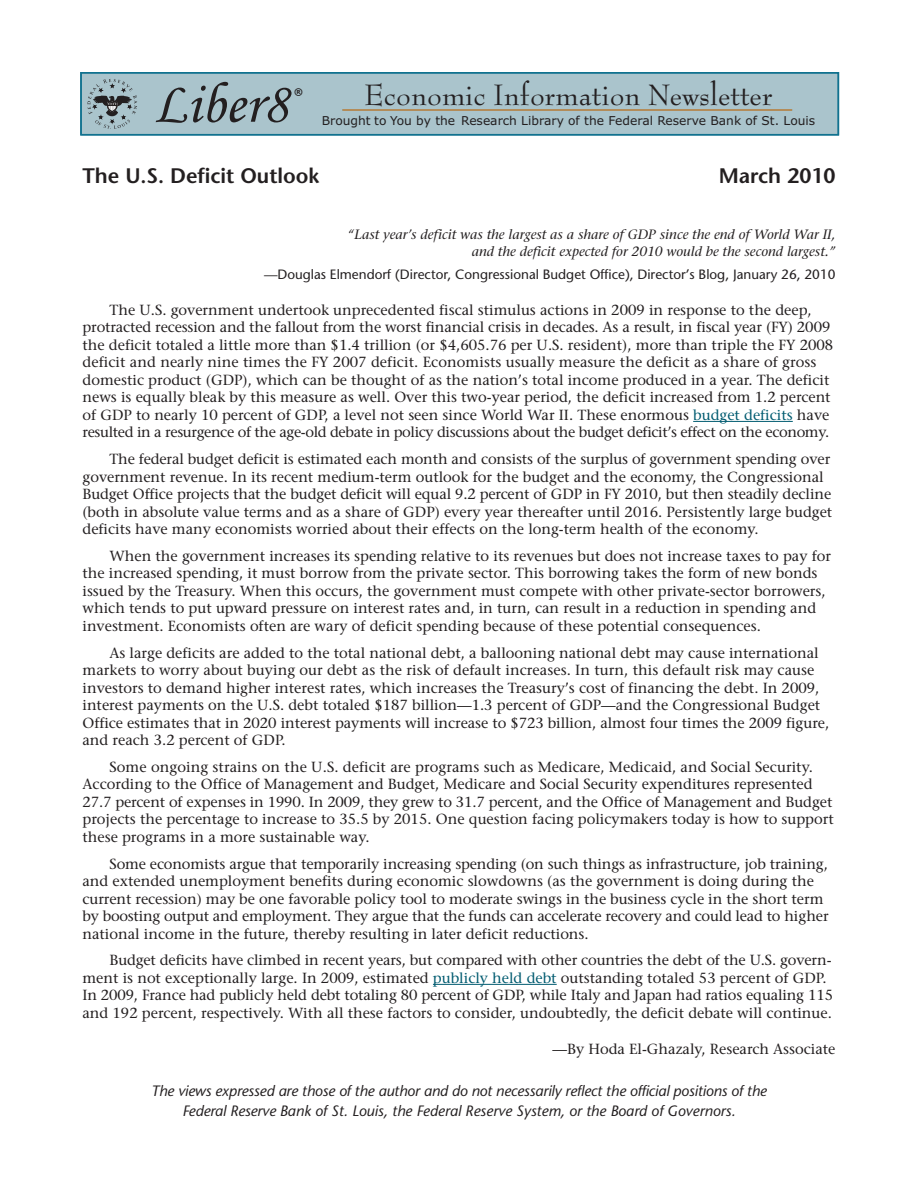
<style>
.page{position:relative;width:918px;height:1188px;background:#fff}
.page>*{position:absolute;margin:0;border:0;box-sizing:border-box;transform-origin:0 0}
.t1{font:58.2px "Monotype Corsiva";color:#231f20}
.t2{font:32.1px "Bernhard Modern Std";color:#231f20}
.t3{font:600 21px "Stone Sans";color:#231f20}
.t4{font:italic 15px/19.5px "Stone Sans";letter-spacing:-.01em;color:#231f20;text-align:center}
.t5{font:14.7px/17.5px "Stone Serif";color:#231f20}
.t6{font:italic 13.5px/17.2px "Stone Serif";color:#231f20;text-align:right}
.t7{font:13.5px "Stone Sans";color:#231f20}
.t8{font:12.3px "Verdana";color:#231f20}
.t9{font:700 9.15px "Verdana";color:#231f20}
.s1{color:#005b70}
</style>
<div class="page">
<div style="left:81px;top:73px;width:757px;height:62px;background:#aac4cc"></div>
<hr style="left:342px;top:109px;width:450px;height:2px;background:#cd8841">
<div style="left:80px;top:72px;width:759px;height:63px;border:2px solid #11728f"></div>
<svg style="left:87px;top:79px;width:50px;height:50px"></svg>
<hr style="left:693px;top:421px;width:100px;height:1px;background:#005b70">
<hr style="left:433px;top:984px;width:124px;height:1px;background:#005b70">
<h1 class="t1" style="left:153px;top:69px;width:136px">Liber8</h1>
<p class="t9" style="left:294px;top:86px;width:10px">®</p>
<h2 class="t2" style="left:364px;top:80px;width:410px">Economic Information Newsletter</h2>
<p class="t8" style="left:322px;top:112px;width:495px">Brought to You by the Research Library of the Federal Reserve Bank of St. Louis</p>
<h3 class="t3" style="left:82px;top:168px;width:238px">The U.S. Deficit Outlook</h3>
<h3 class="t3" style="left:719px;top:168px;width:118px">March 2010</h3>
<p class="t6" style="left:348px;top:227px;width:489px">“Last year’s deficit was the largest as a share of GDP since the end of World War II, and the deficit expected for 2010 would be the second largest.”</p>
<p class="t7" style="left:264px;top:269px;width:573px">—Douglas Elmendorf (Director, Congressional Budget Office), Director’s Blog, January 26, 2010</p>
<p class="t5" style="left:83px;top:302px;width:752px;text-indent:27px">The U.S. government undertook unprecedented fiscal stimulus actions in 2009 in response to the deep, protracted recession and the fallout from the worst financial crisis in decades. As a result, in fiscal year (FY) 2009 the deficit totaled a little more than $1.4 trillion (or $4,605.76 per U.S. resident), more than triple the FY 2008 deficit and nearly nine times the FY 2007 deficit. Economists usually measure the deficit as a share of gross domestic product (GDP), which can be thought of as the nation’s total income produced in a year. The deficit news is equally bleak by this measure as well. Over this two-year period, the deficit increased from 1.2 percent of GDP to nearly 10 percent of GDP, a level not seen since World War II. These enormous <span class="s1">budget deficits</span> have resulted in a resurgence of the age-old debate in policy discussions about the budget deficit’s effect on the economy.</p>
<p class="t5" style="left:83px;top:452px;width:751px;text-indent:27px">The federal budget deficit is estimated each month and consists of the surplus of government spending over government revenue. In its recent medium-term outlook for the budget and the economy, the Congressional Budget Office projects that the budget deficit will equal 9.2 percent of GDP in FY 2010, but then steadily decline (both in absolute value terms and as a share of GDP) every year thereafter until 2016. Persistently large budget deficits have many economists worried about their effects on the long-term health of the economy.</p>
<p class="t5" style="left:83px;top:548px;width:750px;text-indent:27px">When the government increases its spending relative to its revenues but does not increase taxes to pay for the increased spending, it must borrow from the private sector. This borrowing takes the form of new bonds issued by the Treasury. When this occurs, the government must compete with other private-sector borrowers, which tends to put upward pressure on interest rates and, in turn, can result in a reduction in spending and investment. Economists often are wary of deficit spending because of these potential consequences.</p>
<p class="t5" style="left:83px;top:645px;width:748px;text-indent:27px">As large deficits are added to the total national debt, a ballooning national debt may cause international markets to worry about buying our debt as the risk of default increases. In turn, this default risk may cause investors to demand higher interest rates, which increases the Treasury’s cost of financing the debt. In 2009, interest payments on the U.S. debt totaled $187 billion—1.3 percent of GDP—and the Congressional Budget Office estimates that in 2020 interest payments will increase to $723 billion, almost four times the 2009 figure, and reach 3.2 percent of GDP.</p>
<p class="t5" style="left:83px;top:759px;width:753px;text-indent:27px">Some ongoing strains on the U.S. deficit are programs such as Medicare, Medicaid, and Social Security.<br>According to the Office of Management and Budget, Medicare and Social Security expenditures represented 27.7 percent of expenses in 1990. In 2009, they grew to 31.7 percent, and the Office of Management and Budget projects the percentage to increase to 35.5 by 2015. One question facing policymakers today is how to support these programs in a more sustainable way.</p>
<p class="t5" style="left:82px;top:856px;width:748px;text-indent:27px">Some economists argue that temporarily increasing spending (on such things as infrastructure, job training, and extended unemployment benefits during economic slowdowns (as the government is doing during the current recession) may be one favorable policy tool to moderate swings in the business cycle in the short term by boosting output and employment. They argue that the funds can accelerate recovery and could lead to higher national income in the future, thereby resulting in later deficit reductions.</p>
<p class="t5" style="left:82px;top:953px;width:752px;text-indent:27px">Budget deficits have climbed in recent years, but compared with other countries the debt of the U.S. govern&shy;ment is not exceptionally large. In 2009, estimated <span class="s1">publicly held debt</span> outstanding totaled 53 percent of GDP.<br>In 2009, France had publicly held debt totaling 80 percent of GDP, while Italy and Japan had ratios equaling 115 and 192 percent, respectively. With all these factors to consider, undoubtedly, the deficit debate will continue.</p>
<p class="t5" style="left:553px;top:1041px;width:284px">—By Hoda El-Ghazaly, Research Associate</p>
<p class="t4" style="left:151px;top:1083px;width:617px">The views expressed are those of the author and do not necessarily reflect the official positions of the<br>Federal Reserve Bank of St. Louis, the Federal Reserve System, or the Board of Governors.</p>
</div>
